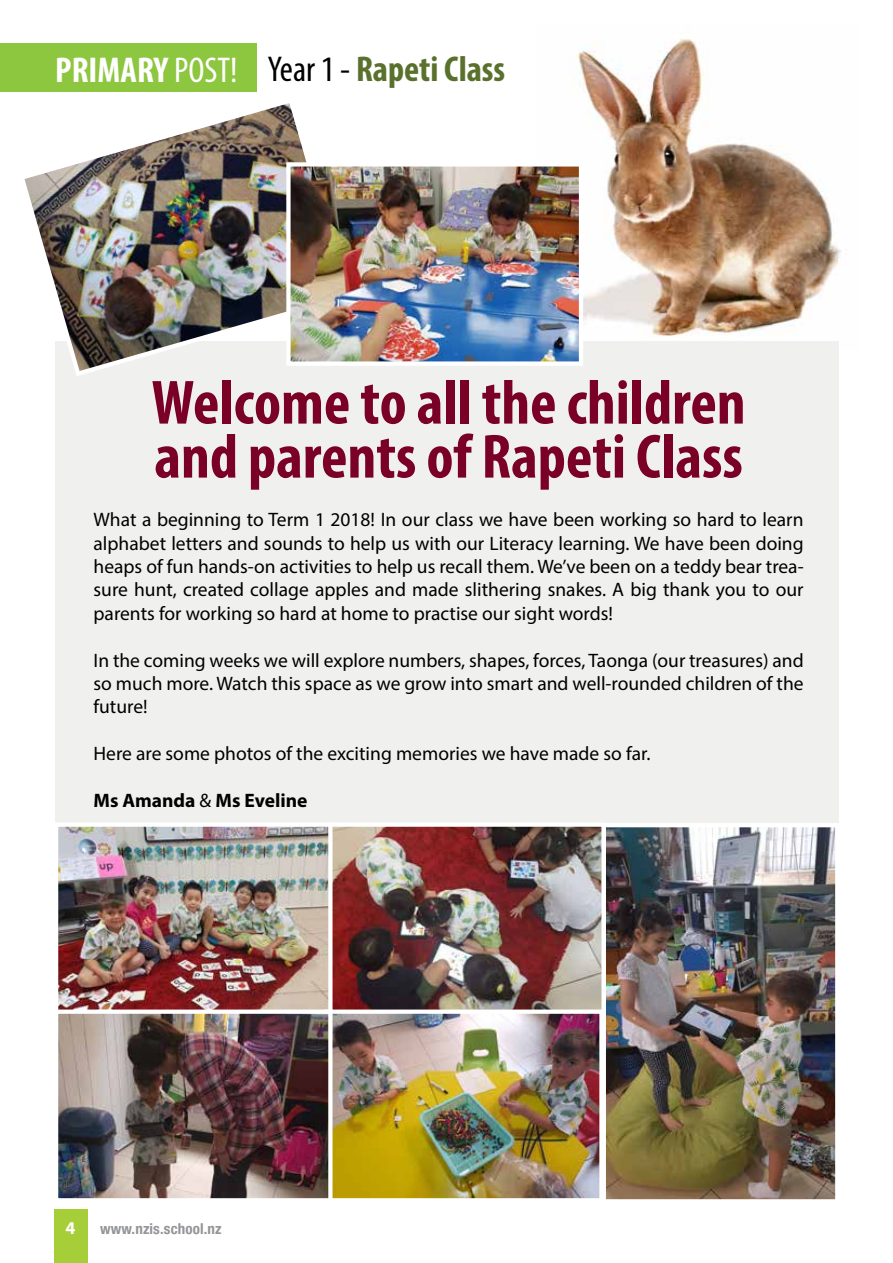
<style>
.page{position:relative;width:893px;height:1263px;background:#fff}
.page>*{position:absolute;margin:0;border:0;box-sizing:border-box;transform-origin:0 0}
.t1{font:700 condensed 63px/54px "Myriad Pro";color:#7a0025}
.t2{font:700 condensed 36px "Myriad Pro";color:#5a712d}
.t3{font:700 condensed 36px "Myriad Pro";color:#fff}
.t4{font:19.5px/23.4px "Myriad Pro";color:#000;text-align:justify}
.t5{font:700 19.5px "Myriad Pro";color:#000}
.t6{font:700 18px "Myriad Pro";color:#fff}
.t7{font:700 condensed 15px "Helvetica Neue";letter-spacing:.01em;color:#939598}
.s1{color:#fff}
.s2{font-weight:400;color:#fff}
.s3{font-weight:400;color:#000}
.s4{font-weight:400}
</style>
<div class="page">
<div style="left:54px;top:1209px;width:34px;height:54px;background:#a6ce39"></div>
<img style="left:576px;top:38px;width:265px;height:299px">
<div style="left:55px;top:341px;width:784px;height:585px;background:#f0f1ef"></div>
<div style="left:0;top:44px;width:257px;height:48px;background:#8dc63f"></div>
<img style="left:24px;top:103px;width:283px;height:273px">
<img style="left:607px;top:828px;width:227px;height:370px">
<div style="left:602px;top:823px;width:237px;height:380px;border:4px solid #fff"></div>
<img style="left:333px;top:827px;width:268px;height:182px">
<div style="left:327px;top:822px;width:279px;height:193px;border:4px solid #fff"></div>
<img style="left:59px;top:827px;width:269px;height:182px">
<div style="left:54px;top:822px;width:279px;height:193px;border:4px solid #fff"></div>
<img style="left:333px;top:1014px;width:266px;height:183px">
<div style="left:325px;top:1009px;width:279px;height:193px;border:4px solid #fff"></div>
<img style="left:59px;top:1014px;width:269px;height:183px">
<div style="left:54px;top:1009px;width:279px;height:193px;border:4px solid #fff"></div>
<img style="left:291px;top:167px;width:287px;height:194px">
<div style="left:286px;top:162px;width:297px;height:204px;border:4px solid #fff"></div>
<h2 class="t3" style="left:55px;top:47px;width:17px">PRIM</h2>
<h2 class="t2" style="left:121px;top:47px;width:386px"><span class="s1">ARY</span> <span class="s2">POST!</span> <span class="s3">Year 1 -</span> Rapeti Class</h2>
<h1 class="t1" style="left:152px;top:374px;width:596px">Welcome to all the children and parents of Rapeti Class</h1>
<p class="t4" style="left:94px;top:508px;width:712px">What a beginning to Term 1 2018! In our class we have been working so hard to learn alphabet letters and sounds to help us with our Literacy learning. We have been doing heaps of fun hands-on activities to help us recall them. We’ve been on a teddy bear trea&shy;sure hunt, created collage apples and made slithering snakes. A big thank you to our parents for working so hard at home to practise our sight words!</p>
<p class="t4" style="left:94px;top:648px;width:712px">In the coming weeks we will explore numbers, shapes, forces, Taonga (our treasures) and so much more. Watch this space as we grow into smart and well-rounded children of the future!</p>
<p class="t4" style="left:94px;top:742px;width:558px">Here are some photos of the exciting memories we have made so far.</p>
<p class="t5" style="left:94px;top:788px;width:215px">Ms Amanda <span class="s4">&amp;</span> Ms Eveline</p>
<p class="t6" style="left:66px;top:1216px;width:11px">4</p>
<p class="t7" style="left:100px;top:1216px;width:123px">www.nzis.school.nz</p>
</div>
